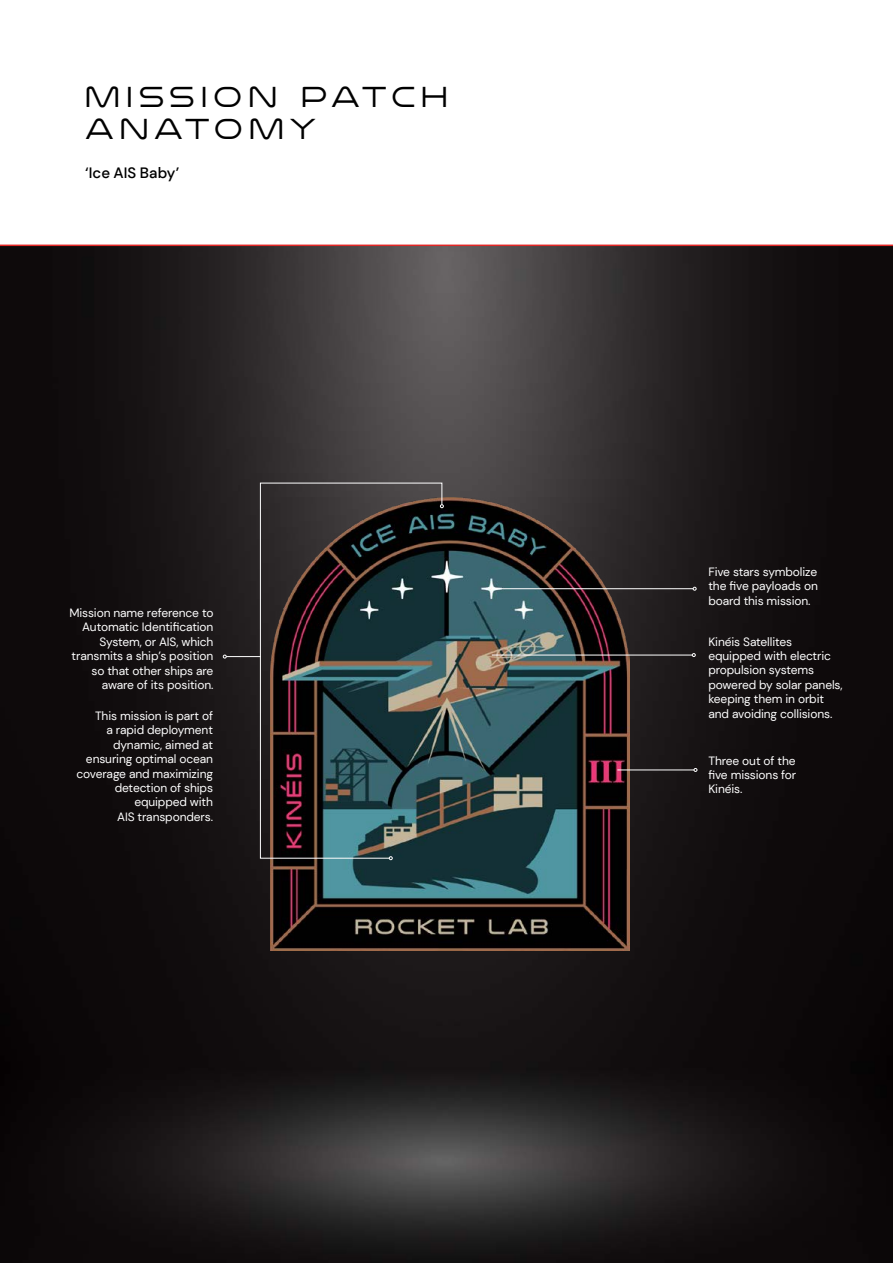
<style>
.page{position:relative;width:893px;height:1263px;background:#fff}
.page>*{position:absolute;margin:0;border:0;box-sizing:border-box;transform-origin:0 0}
.t1{font:30px/31.5px "Nulshock Lt";letter-spacing:.19em;color:#000}
.t2{font:500 15px "DM Sans";color:#000}
.t3{font:12px/14.4px "DM Sans";letter-spacing:-.01em;color:#fff;text-align:right}
</style>
<div class="page">
<img style="left:0;top:246px;width:893px;height:1017px">
<hr style="left:0;top:245px;width:893px;height:1px;background:#e32726">
<img style="left:270px;top:497px;width:359px;height:454px">
<svg style="left:260px;top:482px;width:183px;height:377px;background:#2f383a"></svg>
<svg style="left:440px;top:504px;width:4px;height:4px"></svg>
<svg style="left:389px;top:856px;width:4px;height:4px"></svg>
<hr style="left:226px;top:656px;width:35px;height:1px;background:#fff">
<svg style="left:223px;top:655px;width:4px;height:3px"></svg>
<hr style="left:492px;top:588px;width:201px;height:1px;background:#fff">
<svg style="left:693px;top:587px;width:3px;height:4px"></svg>
<hr style="left:492px;top:655px;width:200px;height:1px;background:#fff">
<svg style="left:692px;top:653px;width:4px;height:4px"></svg>
<hr style="left:617px;top:769px;width:77px;height:1px;background:#fff">
<svg style="left:694px;top:768px;width:3px;height:4px"></svg>
<h1 class="t1" style="left:85px;top:81px;width:364px">MISSION PATCH<br>ANATOMY</h1>
<p class="t2" style="left:85px;top:164px;width:96px">‘Ice AIS Baby’</p>
<p class="t3" style="left:69px;top:606px;width:146px">Mission name reference to<br>Automatic Identification<br>System, or AIS, which transmits a ship’s position so that other ships are aware of its position.</p>
<p class="t3" style="left:76px;top:708px;width:138px">This mission is part of<br>a rapid deployment dynamic, aimed at ensuring optimal ocean coverage and maximizing detection of ships equipped with<br>AIS transponders.</p>
<p class="t3" style="left:708px;top:564px;width:111px;text-align:justify">Five stars symbolize the five payloads on board this mission.</p>
<p class="t3" style="left:708px;top:634px;width:136px;text-align:left">Kinéis Satellites equipped with electric propulsion systems powered by solar panels, keeping them in orbit and avoiding collisions.</p>
<p class="t3" style="left:708px;top:753px;width:89px;text-align:justify">Three out of the five missions for Kinéis.</p>
</div>
